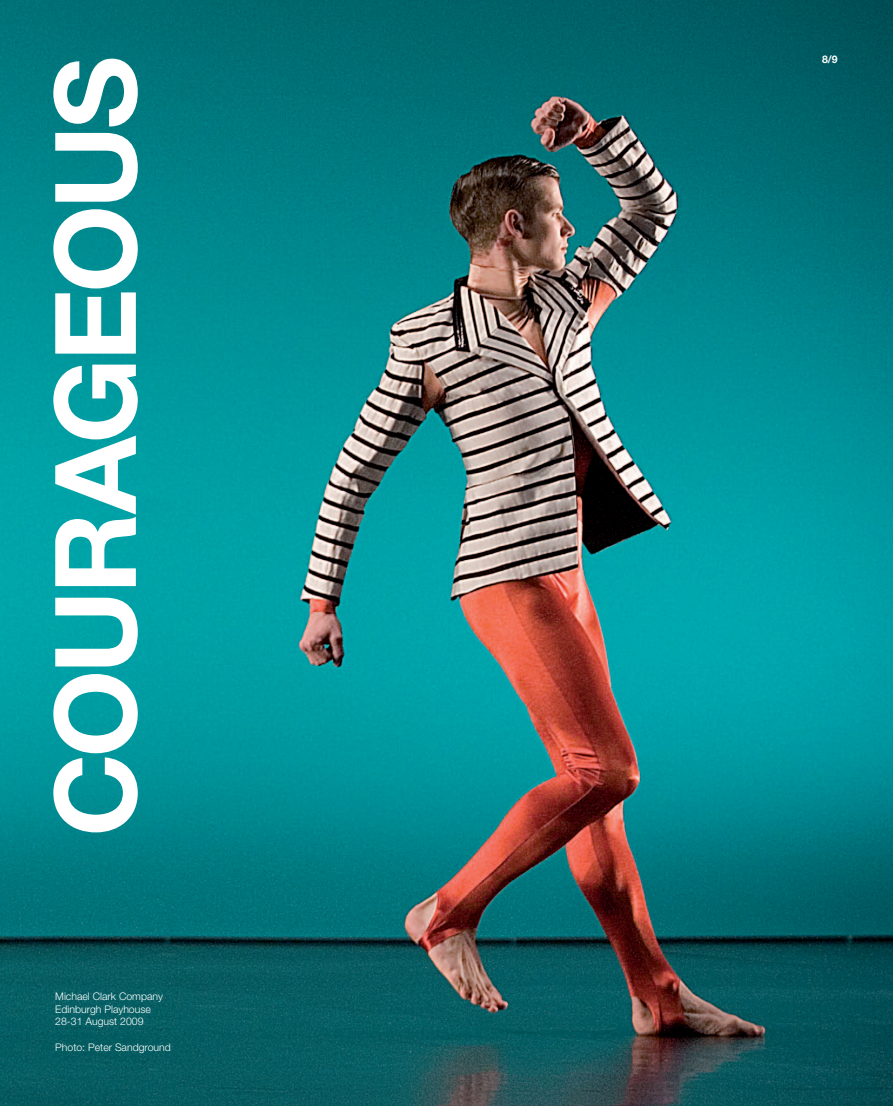
<style>
.page{position:relative;width:893px;height:1106px;background:#fff}
.page>*{position:absolute;margin:0;border:0;box-sizing:border-box;transform-origin:0 0}
.t1{font:700 112.8px "Helvetica Neue LT Std";letter-spacing:-.035em;color:#fff}
.t2{font:300 10.5px/12.6px "Helvetica Neue LT Std";color:#fff}
.t3{font:700 10.5px "Helvetica Neue LT Std";color:#fff}
</style>
<div class="page">
<img style="left:0;top:0;width:893px;height:1106px">
<h1 class="t1" style="left:26px;top:836px;width:777px;rotate:-90deg">COURAGEOUS</h1>
<p class="t2" style="left:55px;top:990px;width:109px">Michael Clark Company<br>Edinburgh Playhouse<br>28-31 August 2009</p>
<p class="t2" style="left:55px;top:1040px;width:117px">Photo: Peter Sandground</p>
<p class="t3" style="left:822px;top:53px;width:17px">8/9</p>
</div>
